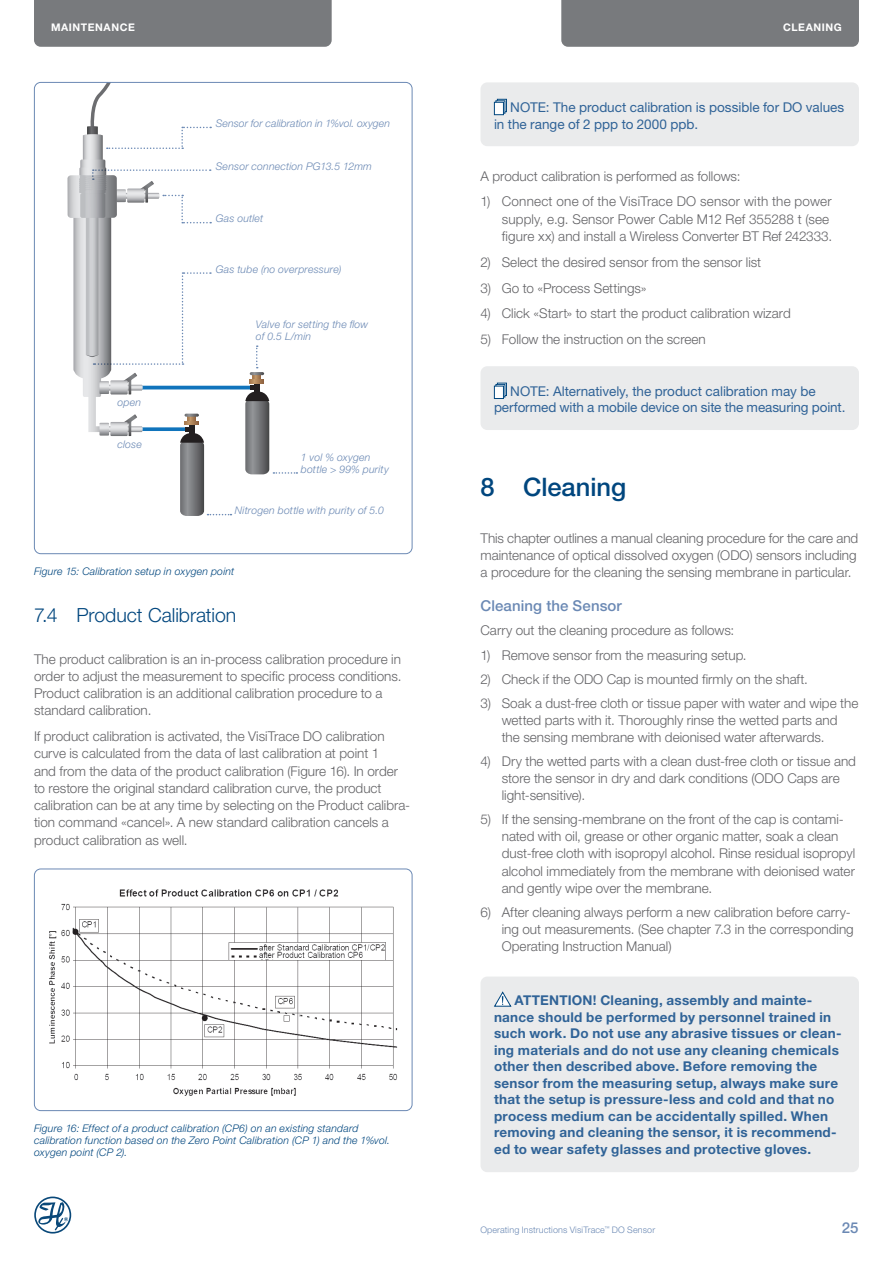
<style>
.page{position:relative;width:893px;height:1263px;background:#fff}
.page>*{position:absolute;margin:0;border:0;box-sizing:border-box;transform-origin:0 0}
.t1{font:500 25.5px "Helvetica Neue LT Pro";letter-spacing:-.005em;color:#00467e}
.t2{font:300 19.5px "Helvetica Neue LT Pro";letter-spacing:-.005em;color:#00467e}
.t3{font:500 15px "Helvetica Neue LT Pro";letter-spacing:.005em;color:#6b89b4}
.t4{font:300 13.5px/17.2px "Helvetica Neue LT Pro";color:#636366}
.t5{font:700 13.5px/16.5px "Helvetica Neue LT Pro";letter-spacing:.02em;color:#306397}
.t6{font:13.5px/16.5px "Helvetica Neue LT Pro";letter-spacing:-.005em;color:#306397}
.t7{font:italic 300 10.5px/12px "Helvetica Neue LT Pro";letter-spacing:.015em;color:#6b89b4}
.t8{font:italic 300 10.5px/12px "Helvetica Neue LT Pro";letter-spacing:.015em;color:#00467e}
.t9{font:700 10.5px "Helvetica Neue LT Pro";color:#fff}
.t10{font:300 9px "Helvetica Neue LT Pro";letter-spacing:.01em;color:#6b89b4}
</style>
<div class="page">
<div style="left:34px;top:0;width:298px;height:47px;background:#787a7d"></div>
<div style="left:561px;top:0;width:298px;height:47px;background:#787a7d"></div>
<svg style="left:34px;top:1196px;width:37px;height:37px"></svg>
<hr style="left:138px;top:386px;width:113px;height:3px;background:#1074bc">
<svg style="left:250px;top:372px;width:14px;height:3px"></svg>
<svg style="left:245px;top:375px;width:52px;height:99px"></svg>
<svg style="left:256px;top:345px;width:2px;height:23px"></svg>
<svg style="left:67px;top:82px;width:164px;height:434px"></svg>
<img style="left:49px;top:889px;width:349px;height:207px">
<div style="left:34px;top:868px;width:378px;height:243px;border:1px solid #6b89b4;border-radius:6px"></div>
<div style="left:480px;top:82px;width:379px;height:64px;background:#eaebec;border-radius:7px"></div>
<svg style="left:497px;top:99px;width:10px;height:13px"></svg>
<svg style="left:495px;top:100px;width:10px;height:14px"></svg>
<div style="left:494px;top:102px;width:10px;height:13px;background:#fff;border:1px solid #00467e"></div>
<div style="left:480px;top:366px;width:379px;height:64px;background:#eaebec;border-radius:7px"></div>
<svg style="left:497px;top:383px;width:10px;height:13px"></svg>
<svg style="left:495px;top:384px;width:10px;height:13px"></svg>
<div style="left:494px;top:386px;width:10px;height:13px;background:#fff;border:1px solid #00467e"></div>
<div style="left:480px;top:976px;width:379px;height:196px;background:#eaebec;border-radius:7px"></div>
<svg style="left:494px;top:991px;width:18px;height:16px"></svg>
<p class="t9" style="left:51px;top:21px;width:9px">Maintenance</p>
<p class="t9" style="left:783px;top:21px;width:17px">Cleaning</p>
<p class="t7" style="left:216px;top:117px;width:176px">Sensor for calibration in 1%vol. oxygen</p>
<p class="t7" style="left:216px;top:160px;width:158px">Sensor connection PG13.5 12mm</p>
<p class="t7" style="left:216px;top:212px;width:49px">Gas outlet</p>
<p class="t7" style="left:216px;top:264px;width:127px">Gas tube (no overpressure)</p>
<p class="t7" style="left:117px;top:396px;width:25px">open</p>
<p class="t7" style="left:117px;top:438px;width:26px">close</p>
<p class="t7" style="left:256px;top:318px;width:114px">Valve for setting the flow of 0.5 L/min</p>
<p class="t7" style="left:301px;top:451px;width:90px">1 vol % oxygen bottle &gt; 99% purity</p>
<p class="t7" style="left:235px;top:504px;width:151px">Nitrogen bottle with purity of 5.0</p>
<p class="t8" style="left:34px;top:565px;width:202px">Figure 15: Calibration setup in oxygen point</p>
<h2 class="t2" style="left:34px;top:603px;width:204px">7.4 Product Calibration</h2>
<p class="t4" style="left:34px;top:650px;width:369px">The product calibration is an in-process calibration procedure in order to adjust the measurement to specific process conditions.<br>Product calibration is an additional calibration procedure to a standard calibration.</p>
<p class="t4" style="left:34px;top:727px;width:378px">If product calibration is activated, the VisiTrace DO calibration curve is calculated from the data of last calibration at point 1<br>and from the data of the product calibration (Figure 16). In order to restore the original standard calibration curve, the product calibration can be at any time by selecting on the Product calibra&shy;tion command «cancel». A new standard calibration cancels a product calibration as well.</p>
<p class="t8" style="left:34px;top:1121px;width:358px">Figure 16: Effect of a product calibration (CP6) on an existing standard calibration function based on the Zero Point Calibration (CP 1) and the 1%vol. oxygen point (CP 2).</p>
<p class="t6" style="left:494px;top:99px;width:352px;text-indent:16px">NOTE: The product calibration is possible for DO values in the range of 2 ppp to 2000 ppb.</p>
<p class="t4" style="left:480px;top:167px;width:261px">A product calibration is performed as follows:</p>
<p class="t4" style="left:502px;top:193px;width:332px;text-indent:-21px">1) Connect one of the VisiTrace DO sensor with the power supply, e.g. Sensor Power Cable M12 Ref 355288 t (see figure xx) and install a Wireless Converter BT Ref 242333.</p>
<p class="t4" style="left:480px;top:253px;width:282px">2) Select the desired sensor from the sensor list</p>
<p class="t4" style="left:480px;top:279px;width:168px">3) Go to «Process Settings»</p>
<p class="t4" style="left:480px;top:305px;width:312px">4) Click «Start» to start the product calibration wizard</p>
<p class="t4" style="left:480px;top:330px;width:227px">5) Follow the instruction on the screen</p>
<p class="t6" style="left:494px;top:382px;width:353px;text-indent:16px">NOTE: Alternatively, the product calibration may be performed with a mobile device on site the measuring point.</p>
<h1 class="t1" style="left:480px;top:471px;width:147px">8 Cleaning</h1>
<p class="t4" style="left:480px;top:529px;width:379px;text-align:justify">This chapter outlines a manual cleaning procedure for the care and maintenance of optical dissolved oxygen (ODO) sensors including a procedure for the cleaning the sensing membrane in particular.</p>
<p class="t3" style="left:480px;top:596px;width:143px">Cleaning the Sensor</p>
<p class="t4" style="left:480px;top:621px;width:255px">Carry out the cleaning procedure as follows:</p>
<p class="t4" style="left:480px;top:647px;width:268px">1) Remove sensor from the measuring setup.</p>
<p class="t4" style="left:480px;top:670px;width:329px">2) Check if the ODO Cap is mounted firmly on the shaft.</p>
<p class="t4" style="left:502px;top:694px;width:358px;text-indent:-21px">3) Soak a dust-free cloth or tissue paper with water and wipe the wetted parts with it. Thoroughly rinse the wetted parts and the sensing membrane with deionised water afterwards.</p>
<p class="t4" style="left:502px;top:752px;width:356px;text-indent:-21px">4) Dry the wetted parts with a clean dust-free cloth or tissue and store the sensor in dry and dark conditions (ODO Caps are light-sensitive).</p>
<p class="t4" style="left:502px;top:810px;width:355px;text-indent:-21px">5) If the sensing-membrane on the front of the cap is contami&shy;nated with oil, grease or other organic matter, soak a clean dust-free cloth with isopropyl alcohol. Rinse residual isopropyl alcohol immediately from the membrane with deionised water and gently wipe over the membrane.</p>
<p class="t4" style="left:502px;top:903px;width:353px;text-indent:-21px">6) After cleaning always perform a new calibration before carry&shy;ing out measurements. (See chapter 7.3 in the corresponding<br>Operating Instruction Manual)</p>
<p class="t5" style="left:494px;top:991px;width:349px;text-indent:21px">ATTENTION! Cleaning, assembly and mainte&shy;nance should be performed by personnel trained in such work. Do not use any abrasive tissues or clean&shy;ing materials and do not use any cleaning chemicals other then described above. Before removing the sensor from the measuring setup, always make sure that the setup is pressure-less and cold and that no process medium can be accidentally spilled. When removing and cleaning the sensor, it is recommend&shy;ed to wear safety glasses and protective gloves.</p>
<p class="t10" style="left:480px;top:1224px;width:176px">Operating Instructions VisiTrace<sup>™</sup> DO Sensor</p>
<p class="t3" style="left:842px;top:1219px;width:18px">25</p>
</div>
